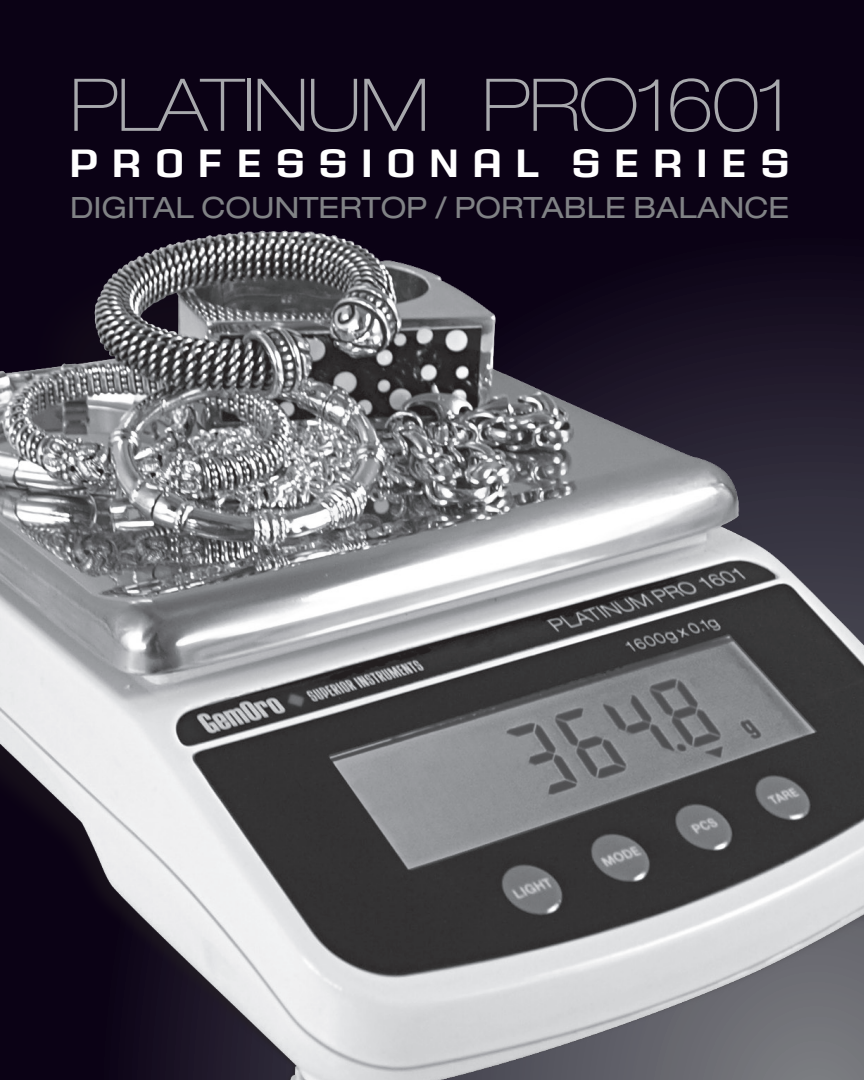
<style>
.page{position:relative;width:864px;height:1080px;background:#0b0215}
.page>*{position:absolute;margin:0;border:0;box-sizing:border-box;transform-origin:0 0}
.t1{font:100 expanded 72.8px "Helvetica Neue";letter-spacing:-.02em;color:#a8a9ad}
.t2{font:41.2px "House Gothic HG23 Ext BOLD3";letter-spacing:.36em;color:#fff}
.t3{font:expanded 29.2px "Helvetica Neue";color:#808285}
</style>
<div class="page">
<img style="left:0;top:230px;width:864px;height:850px">
<p class="t1" style="left:70px;top:62px;width:721px">PLATINUM PRO1601</p>
<p class="t2" style="left:70px;top:141px;width:721px">PROFESSIONAL SERIES</p>
<p class="t3" style="left:70px;top:190px;width:721px">DIGITAL COUNTERTOP / PORTABLE BALANCE</p>
</div>
